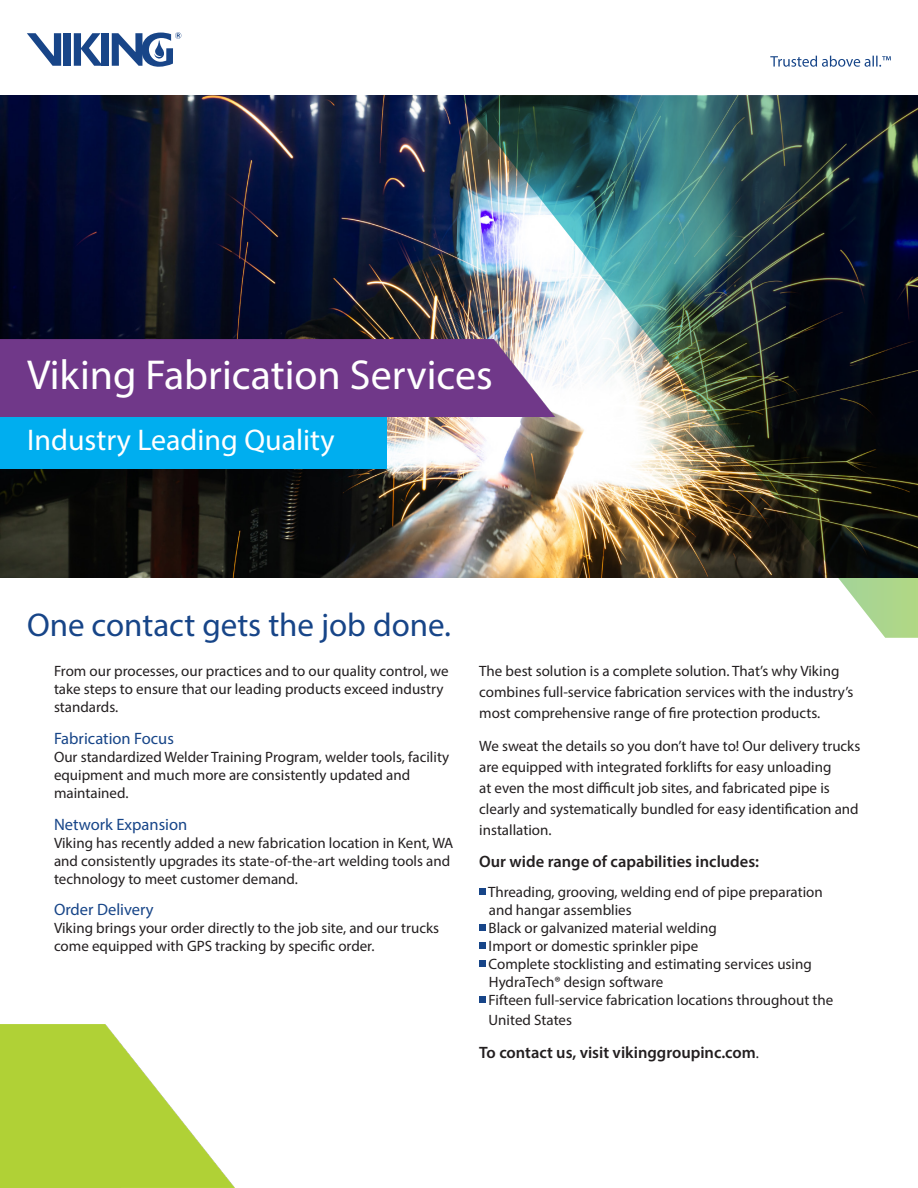
<style>
.page{position:relative;width:918px;height:1188px;background:#fff}
.page>*{position:absolute;margin:0;border:0;box-sizing:border-box;transform-origin:0 0}
.t1{font:42px "Myriad Pro";color:#fff}
.t2{font:33px "Myriad Pro";color:#174588}
.t3{font:30px "Myriad Pro";color:#fff}
.t4{font:600 16.5px "Myriad Pro";color:#231f20}
.t5{font:16.5px "Myriad Pro";color:#174588}
.t6{font:15px/18px "Myriad Pro";color:#231f20}
.s1{font-weight:400;font-size:15px}
</style>
<div class="page">
<img style="left:0;top:95px;width:459px;height:483px">
<img style="left:459px;top:95px;width:459px;height:543px">
<div style="left:0;top:416px;width:387px;height:53px;background:#00aeef"></div>
<div style="left:0;top:340px;width:556px;height:76px;background:#703889"></div>
<div style="left:102px;top:33px;width:7px;height:33px;background:#184588"></div>
<div style="left:64px;top:33px;width:7px;height:33px;background:#184588"></div>
<svg style="left:74px;top:33px;width:28px;height:33px"></svg>
<svg style="left:27px;top:33px;width:34px;height:33px"></svg>
<svg style="left:112px;top:32px;width:69px;height:35px"></svg>
<svg style="left:770px;top:56px;width:121px;height:11px"></svg>
<svg style="left:479px;top:889px;width:6px;height:6px"></svg>
<svg style="left:479px;top:925px;width:6px;height:6px"></svg>
<svg style="left:479px;top:943px;width:6px;height:6px"></svg>
<svg style="left:479px;top:960px;width:6px;height:6px"></svg>
<svg style="left:479px;top:997px;width:6px;height:6px"></svg>
<img style="left:0;top:1025px;width:234px;height:163px">
<p class="t1" style="left:27px;top:349px;width:467px">Viking Fabrication Services</p>
<p class="t3" style="left:27px;top:421px;width:309px">Industry Leading Quality</p>
<p class="t2" style="left:27px;top:604px;width:426px">One contact gets the job done.</p>
<p class="t6" style="left:54px;top:662px;width:396px">From our processes, our practices and to our quality control, we take steps to ensure that our leading products exceed industry standards.</p>
<p class="t5" style="left:54px;top:728px;width:121px">Fabrication Focus</p>
<p class="t6" style="left:54px;top:748px;width:397px">Our standardized Welder Training Program, welder tools, facility equipment and much more are consistently updated and maintained.</p>
<p class="t5" style="left:54px;top:814px;width:135px">Network Expansion</p>
<p class="t6" style="left:54px;top:833px;width:401px">Viking has recently added a new fabrication location in Kent, WA and consistently upgrades its state-of-the-art welding tools and technology to meet customer demand.</p>
<p class="t5" style="left:54px;top:900px;width:101px">Order Delivery</p>
<p class="t6" style="left:54px;top:919px;width:387px">Viking brings your order directly to the job site, and our trucks come equipped with GPS tracking by specific order.</p>
<p class="t6" style="left:479px;top:660px;width:376px;line-height:21px">The best solution is a complete solution. That’s why Viking combines full-service fabrication services with the industry’s most comprehensive range of fire protection products.</p>
<p class="t6" style="left:479px;top:735px;width:383px;line-height:21px">We sweat the details so you don’t have to! Our delivery trucks are equipped with integrated forklifts for easy unloading<br>at even the most difficult job sites, and fabricated pipe is clearly and systematically bundled for easy identification and installation.</p>
<p class="t4" style="left:479px;top:851px;width:281px">Our wide range of capabilities includes:</p>
<p class="t6" style="left:488px;top:883px;width:336px">Threading, grooving, welding end of pipe preparation</p>
<p class="t6" style="left:489px;top:901px;width:144px">and hangar assemblies</p>
<p class="t6" style="left:489px;top:919px;width:230px">Black or galvanized material welding</p>
<p class="t6" style="left:489px;top:937px;width:211px">Import or domestic sprinkler pipe</p>
<p class="t6" style="left:489px;top:955px;width:325px">Complete stocklisting and estimating services using</p>
<p class="t6" style="left:489px;top:973px;width:176px">HydraTech® design software</p>
<p class="t6" style="left:489px;top:990px;width:346px;line-height:19.8px">Fifteen full-service fabrication locations throughout the<br>United States</p>
<p class="t4" style="left:479px;top:1042px;width:281px">To contact us, visit vikinggroupinc.com<span class="s1">.</span></p>
</div>
